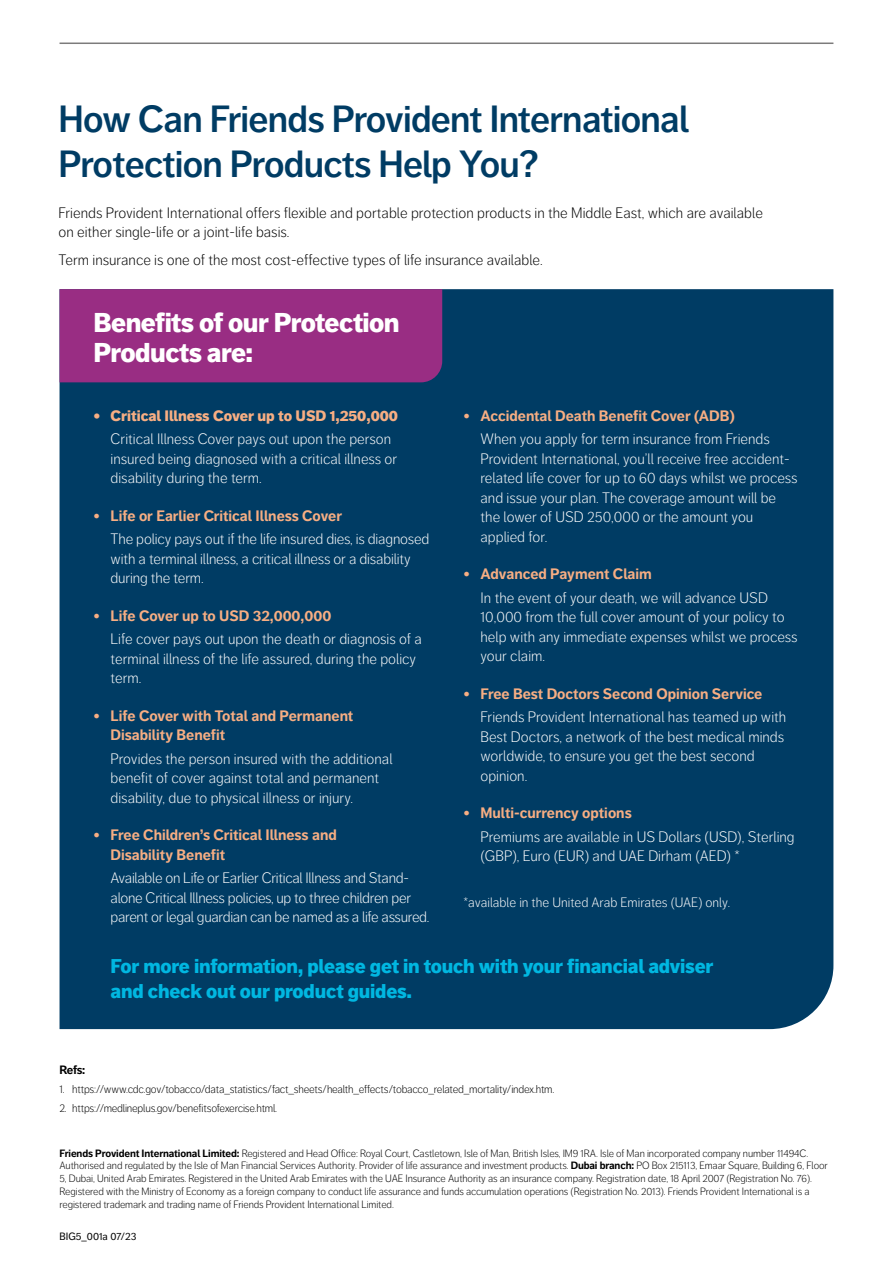
<style>
.page{position:relative;width:893px;height:1263px;background:#fff}
.page>*{position:absolute;margin:0;border:0;box-sizing:border-box;transform-origin:0 0}
.t1{font:600 37.5px/45px "Friends Life Dagny";letter-spacing:-.02em;color:#003c64}
.t2{font:900 27px/30px "Friends Life Dagny";letter-spacing:-.02em;color:#fff}
.t3{font:900 19.8px/24.5px "Friends Life Dagny";letter-spacing:-.01em;color:#00b7e1}
.t4{font:300 15px/19.5px "Friends Life Dagny";color:#fff}
.t5{font:700 15px/19.5px "Friends Life Dagny";color:#f7ae83}
.t6{font:300 15px/19.5px "Friends Life Dagny";color:#000}
.t7{font:300 15px/19.5px "Friends Life Dagny";letter-spacing:-.02em;color:#fff}
.t8{font:900 15px "Friends Life Dagny";color:#f7ae83}
.t9{font:300 13.5px "Friends Life Dagny";color:#fff}
.t10{font:700 12px "Friends Life Dagny";color:#000}
.t11{font:300 11.25px "Friends Life Dagny";letter-spacing:-.02em;color:#000}
.t12{font:300 10.5px/12.8px "Friends Life Dagny";letter-spacing:-.01em;color:#000}
.t13{font:10.5px "Friends Life Dagny";color:#000}
.s1{font-weight:700}
</style>
<div class="page">
<hr style="left:60px;top:43px;width:773px;height:1px;background:#7c7b7b">
<div style="left:60px;top:289px;width:773px;height:740px;background:#003c64"></div>
<div style="left:60px;top:289px;width:382px;height:93px;background:#992d83"></div>
<p class="t1" style="left:58px;top:97px;width:632px">How Can Friends Provident International<br>Protection Products Help You?</p>
<p class="t6" style="left:58px;top:203px;width:706px">Friends Provident International offers flexible and portable protection products in the Middle East, which are available on either single-life or a joint-life basis.</p>
<p class="t6" style="left:58px;top:250px;width:486px">Term insurance is one of the most cost-effective types of life insurance available.</p>
<p class="t2" style="left:94px;top:308px;width:308px">Benefits of our Protection<br>Products are:</p>
<p class="t8" style="left:94px;top:406px;width:306px">• Critical Illness Cover up to USD 1,250,000</p>
<p class="t4" style="left:111px;top:430px;width:288px">Critical Illness Cover pays out upon the person insured being diagnosed with a critical illness or disability during the term.</p>
<p class="t5" style="left:94px;top:506px;width:250px">• Life or Earlier Critical Illness Cover</p>
<p class="t4" style="left:111px;top:530px;width:320px">The policy pays out if the life insured dies, is diagnosed with a terminal illness, a critical illness or a disability during the term.</p>
<p class="t5" style="left:94px;top:606px;width:239px">• Life Cover up to USD 32,000,000</p>
<p class="t4" style="left:111px;top:630px;width:313px">Life cover pays out upon the death or diagnosis of a terminal illness of the life assured, during the policy term.</p>
<p class="t5" style="left:111px;top:706px;width:244px;text-indent:-17px">• Life Cover with Total and Permanent<br>Disability Benefit</p>
<p class="t4" style="left:111px;top:749px;width:283px">Provides the person insured with the additional benefit of cover against total and permanent disability, due to physical illness or injury.</p>
<p class="t5" style="left:111px;top:825px;width:228px;text-indent:-17px">• Free Children’s Critical Illness and<br>Disability Benefit</p>
<p class="t7" style="left:111px;top:869px;width:320px">Available on Life or Earlier Critical Illness and Stand&shy;alone Critical Illness policies, up to three children per parent or legal guardian can be named as a life assured.</p>
<p class="t5" style="left:463px;top:406px;width:273px">• Accidental Death Benefit Cover (ADB)</p>
<p class="t4" style="left:480px;top:430px;width:318px">When you apply for term insurance from Friends Provident International, you’ll receive free accident&shy;related life cover for up to 60 days whilst we process and issue your plan. The coverage amount will be the lower of USD 250,000 or the amount you applied for.</p>
<p class="t5" style="left:463px;top:564px;width:190px">• Advanced Payment Claim</p>
<p class="t4" style="left:480px;top:588px;width:319px">In the event of your death, we will advance USD 10,000 from the full cover amount of your policy to help with any immediate expenses whilst we process your claim.</p>
<p class="t5" style="left:463px;top:684px;width:300px">• Free Best Doctors Second Opinion Service</p>
<p class="t4" style="left:480px;top:708px;width:307px">Friends Provident International has teamed up with Best Doctors, a network of the best medical minds worldwide, to ensure you get the best second opinion.</p>
<p class="t5" style="left:463px;top:803px;width:170px">• Multi-currency options</p>
<p class="t4" style="left:480px;top:827px;width:316px">Premiums are available in US Dollars (USD), Sterling (GBP), Euro (EUR) and UAE Dirham (AED) *</p>
<p class="t9" style="left:463px;top:895px;width:268px">*available in the United Arab Emirates (UAE) only.</p>
<p class="t3" style="left:111px;top:954px;width:604px">For more information, please get in touch with your financial adviser and check out our product guides.</p>
<p class="t10" style="left:60px;top:1063px;width:27px">Refs:</p>
<p class="t11" style="left:60px;top:1083px;width:496px">1. https://www.cdc.gov/tobacco/data_statistics/fact_sheets/health_effects/tobacco_related_mortality/index.htm.</p>
<p class="t11" style="left:60px;top:1102px;width:219px">2. https://medlineplus.gov/benefitsofexercise.html.</p>
<p class="t12" style="left:60px;top:1147px;width:770px"><span class="s1">Friends Provident International Limited:</span> Registered and Head Office: Royal Court, Castletown, Isle of Man, British Isles, IM9 1RA. Isle of Man incorporated company number 11494C.<br>Authorised and regulated by the Isle of Man Financial Services Authority. Provider of life assurance and investment products. <span class="s1">Dubai branch:</span> PO Box 215113, Emaar Square, Building 6, Floor 5, Dubai, United Arab Emirates. Registered in the United Arab Emirates with the UAE Insurance Authority as an insurance company. Registration date, 18 April 2007 (Registration No. 76).<br>Registered with the Ministry of Economy as a foreign company to conduct life assurance and funds accumulation operations (Registration No. 2013). Friends Provident International is a registered trademark and trading name of Friends Provident International Limited.</p>
<p class="t13" style="left:60px;top:1230px;width:78px">BIG5_001a 07/23</p>
</div>
